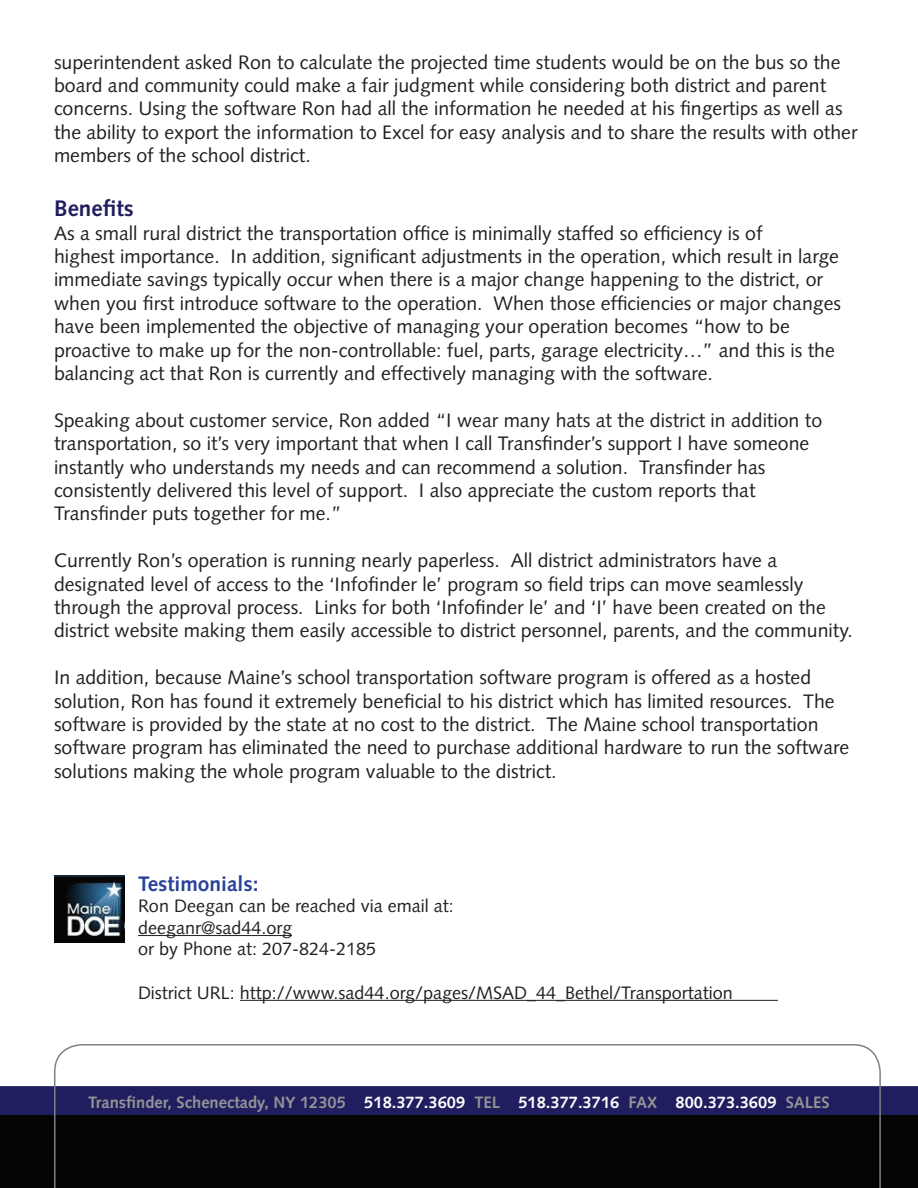
<style>
.page{position:relative;width:918px;height:1188px;background:#fff}
.page>*{position:absolute;margin:0;border:0;box-sizing:border-box;transform-origin:0 0}
.t1{font:700 22.5px "Syntax LT Std";color:#201e5e}
.t2{font:700 21px "Syntax LT Std";color:#29419a}
.t3{font:19.5px/23.4px "Syntax LT Std";color:#231f20}
.t4{font:18px/21.6px "Syntax LT Std";color:#231f20}
.t5{font:700 16.5px "Syntax LT Std";color:#929497}
.s1{color:#fff}
</style>
<div class="page">
<div style="left:0;top:1086px;width:918px;height:29px;background:#201e5e"></div>
<div style="left:0;top:1115px;width:918px;height:73px;background:#040503"></div>
<svg style="left:54px;top:1044px;width:827px;height:144px"></svg>
<img style="left:54px;top:875px;width:70px;height:68px">
<hr style="left:138px;top:935px;width:154px;height:1px;background:#231f20">
<hr style="left:240px;top:1000px;width:538px;height:1px;background:#231f20">
<p class="t3" style="left:54px;top:50px;width:805px">superintendent asked Ron to calculate the projected time students would be on the bus so the board and community could make a fair judgment while considering both district and parent concerns. Using the software Ron had all the information he needed at his fingertips as well as the ability to export the information to Excel for easy analysis and to share the results with other members of the school district.</p>
<p class="t1" style="left:54px;top:196px;width:81px">Benefits</p>
<p class="t3" style="left:54px;top:221px;width:789px">As a small rural district the transportation office is minimally staffed so efficiency is of<br>highest importance. In addition, significant adjustments in the operation, which result in large immediate savings typically occur when there is a major change happening to the district, or when you first introduce software to the operation. When those efficiencies or major changes have been implemented the objective of managing your operation becomes “how to be proactive to make up for the non-controllable: fuel, parts, garage electricity…” and this is the balancing act that Ron is currently and effectively managing with the software.</p>
<p class="t3" style="left:54px;top:408px;width:770px">Speaking about customer service, Ron added “I wear many hats at the district in addition to transportation, so it’s very important that when I call Transfinder’s support I have someone instantly who understands my needs and can recommend a solution. Transfinder has consistently delivered this level of support. I also appreciate the custom reports that Transfinder puts together for me.”</p>
<p class="t3" style="left:54px;top:549px;width:800px">Currently Ron’s operation is running nearly paperless. All district administrators have a designated level of access to the ‘Infofinder le’ program so field trips can move seamlessly through the approval process. Links for both ‘Infofinder le’ and ‘I’ have been created on the district website making them easily accessible to district personnel, parents, and the community.</p>
<p class="t3" style="left:54px;top:666px;width:797px">In addition, because Maine’s school transportation software program is offered as a hosted solution, Ron has found it extremely beneficial to his district which has limited resources. The software is provided by the state at no cost to the district. The Maine school transportation software program has eliminated the need to purchase additional hardware to run the software solutions making the whole program valuable to the district.</p>
<p class="t2" style="left:138px;top:871px;width:122px">Testimonials:</p>
<p class="t4" style="left:138px;top:895px;width:317px">Ron Deegan can be reached via email at: deeganr@sad44.org<br>or by Phone at: 207-824-2185</p>
<p class="t4" style="left:138px;top:982px;width:596px">District URL: http://www.sad44.org/pages/MSAD_44_Bethel/Transportation</p>
<p class="t5" style="left:88px;top:1093px;width:743px">Transfinder, Schenectady, NY 12305 <span class="s1">518.377.3609</span> TEL <span class="s1">518.377.3716</span> FAX <span class="s1">800.373.3609</span> SALES</p>
</div>
